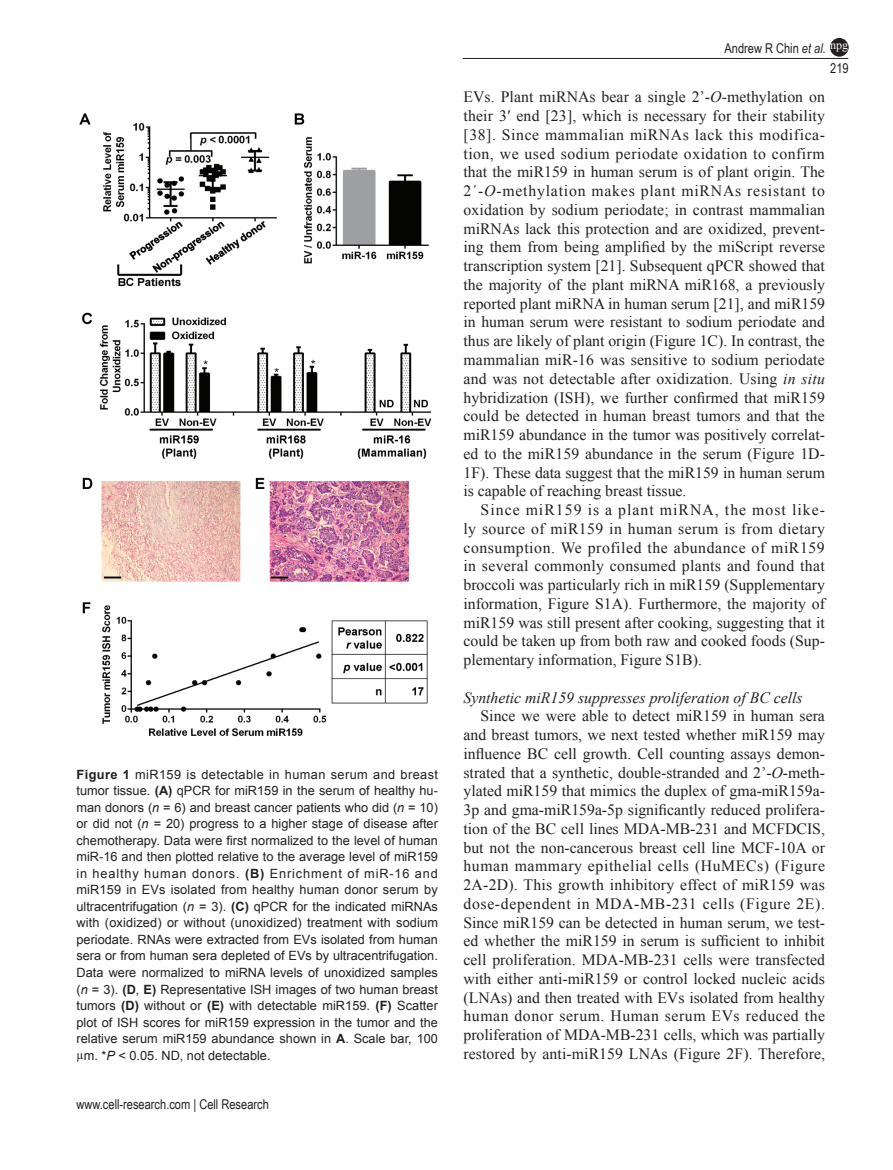
<style>
.page{position:relative;width:893px;height:1170px;background:#fff}
.page>*{position:absolute;margin:0;border:0;box-sizing:border-box;transform-origin:0 0}
.t1{font:15.75px/18.8px "Times New Roman";color:#231f20;text-align:justify}
.t2{font:italic 15.75px "Times New Roman";color:#231f20}
.t3{font:13.5px "Arial Narrow";color:#231f20}
.t4{font:12.75px/16.5px "Arial";color:#231f20;text-align:justify}
.t5{font:12px "Times New Roman";color:#fff}
.s1{font-weight:700}
.s2{font-style:italic}
.s3{font-family:"Times New Roman"}
</style>
<div class="page">
<hr style="left:463px;top:58px;width:385px;height:1px;background:#231f20">
<div style="left:830px;top:38px;width:18px;height:18px;background:#231f20;border-radius:50%"></div>
<div style="left:830px;top:38px;width:18px;height:18px;border:1px solid #231f20;border-radius:50%"></div>
<img style="left:79px;top:113px;width:353px;height:624px">
<p class="t4" style="left:76px;top:766px;width:363px"><span class="s1">Figure 1</span> miR159 is detectable in human serum and breast tumor tissue. <span class="s1">(A)</span> qPCR for miR159 in the serum of healthy hu&shy;man donors (<span class="s2">n</span> = 6) and breast cancer patients who did (<span class="s2">n</span> = 10) or did not (<span class="s2">n</span> = 20) progress to a higher stage of disease after chemotherapy. Data were first normalized to the level of human miR-16 and then plotted relative to the average level of miR159 in healthy human donors. <span class="s1">(B)</span> Enrichment of miR-16 and miR159 in EVs isolated from healthy human donor serum by ultracentrifugation (<span class="s2">n</span> = 3). <span class="s1">(C)</span> qPCR for the indicated miRNAs with (oxidized) or without (unoxidized) treatment with sodium periodate. RNAs were extracted from EVs isolated from human sera or from human sera depleted of EVs by ultracentrifugation.<br>Data were normalized to miRNA levels of unoxidized samples (<span class="s2">n</span> = 3). <span class="s1">(D</span>, <span class="s1">E)</span> Representative ISH images of two human breast tumors <span class="s1">(D)</span> without or <span class="s1">(E)</span> with detectable miR159. <span class="s1">(F)</span> Scatter plot of ISH scores for miR159 expression in the tumor and the relative serum miR159 abundance shown in <span class="s1">A</span>. Scale bar, 100 <span class="s3">µ</span>m. *<span class="s2">P</span> &lt; 0.05. ND, not detectable.</p>
<p class="t3" style="left:77px;top:1094px;width:194px">www.cell-research.com | Cell Research</p>
<p class="t3" style="left:724px;top:39px;width:103px">Andrew R Chin <span class="s2">et al.</span></p>
<p class="t5" style="left:830px;top:37px;width:19px">npg</p>
<p class="t3" style="left:830px;top:58px;width:20px">219</p>
<p class="t1" style="left:463px;top:87px;width:363px">EVs. Plant miRNAs bear a single 2’-<span class="s2">O</span>-methylation on their 3′ end [23], which is necessary for their stability [38]. Since mammalian miRNAs lack this modifica&shy;tion, we used sodium periodate oxidation to confirm that the miR159 in human serum is of plant origin. The 2΄-<span class="s2">O</span>-methylation makes plant miRNAs resistant to oxidation by sodium periodate; in contrast mammalian miRNAs lack this protection and are oxidized, prevent&shy;ing them from being amplified by the miScript reverse transcription system [21]. Subsequent qPCR showed that the majority of the plant miRNA miR168, a previously reported plant miRNA in human serum [21], and miR159 in human serum were resistant to sodium periodate and thus are likely of plant origin (Figure 1C). In contrast, the mammalian miR-16 was sensitive to sodium periodate and was not detectable after oxidization. Using <span class="s2">in situ </span>hybridization (ISH), we further confirmed that miR159 could be detected in human breast tumors and that the miR159 abundance in the tumor was positively correlat&shy;ed to the miR159 abundance in the serum (Figure 1D-1F). These data suggest that the miR159 in human serum is capable of reaching breast tissue.</p>
<p class="t1" style="left:463px;top:500px;width:363px;text-indent:17px">Since miR159 is a plant miRNA, the most like&shy;ly source of miR159 in human serum is from dietary consumption. We profiled the abundance of miR159 in several commonly consumed plants and found that broccoli was particularly rich in miR159 (Supplementary information, Figure S1A). Furthermore, the majority of miR159 was still present after cooking, suggesting that it could be taken up from both raw and cooked foods (Sup&shy;plementary information, Figure S1B).</p>
<p class="t2" style="left:463px;top:686px;width:341px">Synthetic miR159 suppresses proliferation of BC cells</p>
<p class="t1" style="left:463px;top:706px;width:363px;text-indent:17px">Since we were able to detect miR159 in human sera and breast tumors, we next tested whether miR159 may influence BC cell growth. Cell counting assays demon&shy;strated that a synthetic, double-stranded and 2’-<span class="s2">O</span>-meth&shy;ylated miR159 that mimics the duplex of gma-miR159a-3p and gma-miR159a-5p significantly reduced prolifera&shy;tion of the BC cell lines MDA-MB-231 and MCFDCIS, but not the non-cancerous breast cell line MCF-10A or human mammary epithelial cells (HuMECs) (Figure 2A-2D). This growth inhibitory effect of miR159 was dose-dependent in MDA-MB-231 cells (Figure 2E).<br>Since miR159 can be detected in human serum, we test&shy;ed whether the miR159 in serum is sufficient to inhibit cell proliferation. MDA-MB-231 cells were transfected with either anti-miR159 or control locked nucleic acids (LNAs) and then treated with EVs isolated from healthy human donor serum. Human serum EVs reduced the proliferation of MDA-MB-231 cells, which was partially restored by anti-miR159 LNAs (Figure 2F). Therefore,</p>
</div>
